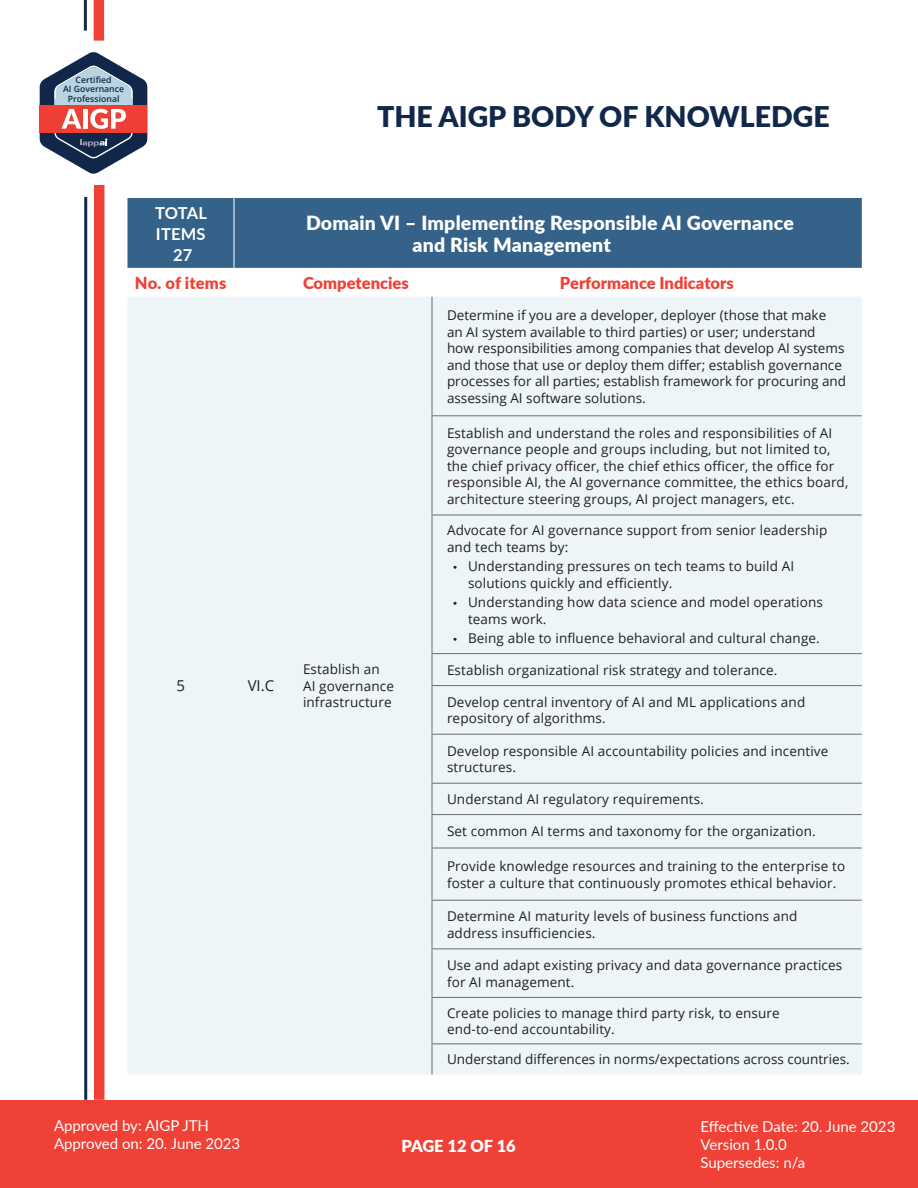
<style>
.page{position:relative;width:918px;height:1188px;background:#fff}
.page>*{position:absolute;margin:0;border:0;box-sizing:border-box;transform-origin:0 0}
.t1{font:900 28.5px "Lato";color:#12284b}
.body_type{font:900 19.5px "Lato";letter-spacing:.01em;color:#fff}
.body_type-2{font:900 16.5px "Lato";color:#ef4136}
.body_type-3{font:700 16.5px/21px "Lato";letter-spacing:.01em;color:#fff}
.t2{font:900 16.5px "Lato";color:#fff}
.t3{font:15px/18px "Lato";color:#fff}
.body_type-4{font:15px "Open Sans";color:#231f20}
.body_type-5{font:13.5px/16.5px "Open Sans";letter-spacing:.01em;color:#231f20}
.t4{font:600 8.7px/9.3px "Open Sans";color:#10274a;text-align:center}
.s1{font-family:"Myriad Pro";font-size:14.25px}
</style>
<div class="page">
<div style="left:0;top:1100px;width:918px;height:88px;background:#ef4136"></div>
<div style="left:94px;top:0;width:10px;height:41px;background:#ef4136"></div>
<hr style="left:84px;top:0;width:3px;height:31px;background:#12284b">
<div style="left:94px;top:185px;width:10px;height:915px;background:#ef4136"></div>
<hr style="left:84px;top:197px;width:3px;height:903px;background:#12284b">
<svg style="left:40px;top:52px;width:107px;height:122px"></svg>
<div style="left:128px;top:198px;width:734px;height:70px;background:#356288"></div>
<div style="left:128px;top:297px;width:734px;height:777px;background:#eef5f8"></div>
<hr style="left:432px;top:415px;width:430px;height:1px;background:#6c6d70">
<hr style="left:432px;top:515px;width:430px;height:1px;background:#6c6d70">
<hr style="left:432px;top:653px;width:430px;height:1px;background:#6c6d70">
<hr style="left:432px;top:685px;width:430px;height:1px;background:#6c6d70">
<hr style="left:432px;top:734px;width:430px;height:1px;background:#6c6d70">
<hr style="left:432px;top:783px;width:430px;height:1px;background:#6c6d70">
<hr style="left:432px;top:814px;width:430px;height:1px;background:#6c6d70">
<hr style="left:432px;top:848px;width:430px;height:1px;background:#6c6d70">
<hr style="left:432px;top:900px;width:430px;height:1px;background:#6c6d70">
<hr style="left:432px;top:949px;width:430px;height:1px;background:#6c6d70">
<hr style="left:432px;top:997px;width:430px;height:1px;background:#6c6d70">
<hr style="left:432px;top:1044px;width:430px;height:1px;background:#6c6d70">
<hr style="left:234px;top:198px;width:1px;height:70px;background:#fff">
<hr style="left:432px;top:297px;width:1px;height:118px;background:#6c6d70">
<hr style="left:432px;top:416px;width:1px;height:99px;background:#6c6d70">
<hr style="left:432px;top:515px;width:1px;height:138px;background:#6c6d70">
<hr style="left:432px;top:654px;width:1px;height:31px;background:#6c6d70">
<hr style="left:432px;top:686px;width:1px;height:48px;background:#6c6d70">
<hr style="left:432px;top:735px;width:1px;height:48px;background:#6c6d70">
<hr style="left:432px;top:784px;width:1px;height:30px;background:#6c6d70">
<hr style="left:432px;top:815px;width:1px;height:33px;background:#6c6d70">
<hr style="left:432px;top:848px;width:1px;height:52px;background:#6c6d70">
<hr style="left:432px;top:901px;width:1px;height:48px;background:#6c6d70">
<hr style="left:432px;top:949px;width:1px;height:48px;background:#6c6d70">
<hr style="left:432px;top:998px;width:1px;height:46px;background:#6c6d70">
<hr style="left:432px;top:1044px;width:1px;height:30px;background:#6c6d70">
<p class="t4" style="left:63px;top:75px;width:63px">Certified<br>AI Governance<br>Professional</p>
<h1 class="t1" style="left:377px;top:95px;width:454px">THE AIGP BODY OF KNOWLEDGE</h1>
<p class="body_type-3" style="left:155px;top:201px;width:53px">TOTAL<br>ITEMS</p>
<p class="body_type-3" style="left:173px;top:243px;width:21px">27</p>
<p class="body_type" style="left:306px;top:208px;width:489px">Domain VI – Implementing Responsible AI Governance</p>
<p class="body_type" style="left:412px;top:230px;width:200px">and Risk Management</p>
<p class="body_type-2" style="left:135px;top:270px;width:93px">No. of items</p>
<p class="body_type-2" style="left:303px;top:270px;width:107px">Competencies</p>
<p class="body_type-2" style="left:560px;top:270px;width:175px">Performance Indicators</p>
<p class="body_type-4" style="left:176px;top:676px;width:10px">5</p>
<p class="body_type-4" style="left:248px;top:676px;width:28px">VI.C</p>
<p class="body_type-5" style="left:303px;top:661px;width:92px">Establish an<br>AI governance infrastructure</p>
<p class="body_type-5" style="left:447px;top:307px;width:401px">Determine if you are a developer, deployer (those that make<br>an AI system available to third parties) or user; understand<br>how responsibilities among companies that develop AI systems and those that use or deploy them differ; establish governance processes for all parties; establish framework for procuring and assessing AI software solutions.</p>
<p class="body_type-5" style="left:447px;top:424px;width:403px">Establish and understand the roles and responsibilities of AI governance people and groups including, but not limited to, the chief privacy officer, the chief ethics officer, the office for responsible AI, the AI governance committee, the ethics board, architecture steering groups, AI project managers, etc.</p>
<p class="body_type-5" style="left:447px;top:522px;width:382px">Advocate for AI governance support from senior leadership and tech teams by:</p>
<p class="body_type-5" style="left:468px;top:558px;width:328px;text-indent:-15px"><span class="s1">•</span> Understanding pressures on tech teams to build AI solutions quickly and efficiently.</p>
<p class="body_type-5" style="left:468px;top:594px;width:356px;text-indent:-15px"><span class="s1">•</span> Understanding how data science and model operations teams work.</p>
<p class="body_type-5" style="left:453px;top:630px;width:368px"><span class="s1">•</span> Being able to influence behavioral and cultural change.</p>
<p class="body_type-5" style="left:447px;top:661px;width:332px">Establish organizational risk strategy and tolerance.</p>
<p class="body_type-5" style="left:447px;top:693px;width:360px">Develop central inventory of AI and ML applications and repository of algorithms.</p>
<p class="body_type-5" style="left:447px;top:742px;width:383px">Develop responsible AI accountability policies and incentive structures.</p>
<p class="body_type-5" style="left:447px;top:791px;width:258px">Understand AI regulatory requirements.</p>
<p class="body_type-5" style="left:447px;top:823px;width:370px">Set common AI terms and taxonomy for the organization.</p>
<p class="body_type-5" style="left:447px;top:858px;width:400px">Provide knowledge resources and training to the enterprise to foster a culture that continuously promotes ethical behavior.</p>
<p class="body_type-5" style="left:447px;top:908px;width:352px">Determine AI maturity levels of business functions and address insufficiencies.</p>
<p class="body_type-5" style="left:447px;top:957px;width:397px">Use and adapt existing privacy and data governance practices for AI management.</p>
<p class="body_type-5" style="left:447px;top:1004px;width:334px">Create policies to manage third party risk, to ensure end-to-end accountability.</p>
<p class="body_type-5" style="left:447px;top:1051px;width:404px">Understand differences in norms/expectations across countries.</p>
<p class="t3" style="left:54px;top:1116px;width:188px">Approved by: AIGP JTH<br>Approved on: 20. June 2023</p>
<p class="t3" style="left:700px;top:1117px;width:196px">Effective Date: 20. June 2023<br>Version 1.0.0<br>Supersedes: n/a</p>
<p class="t2" style="left:401px;top:1134px;width:116px">PAGE 12 OF 16</p>
</div>
